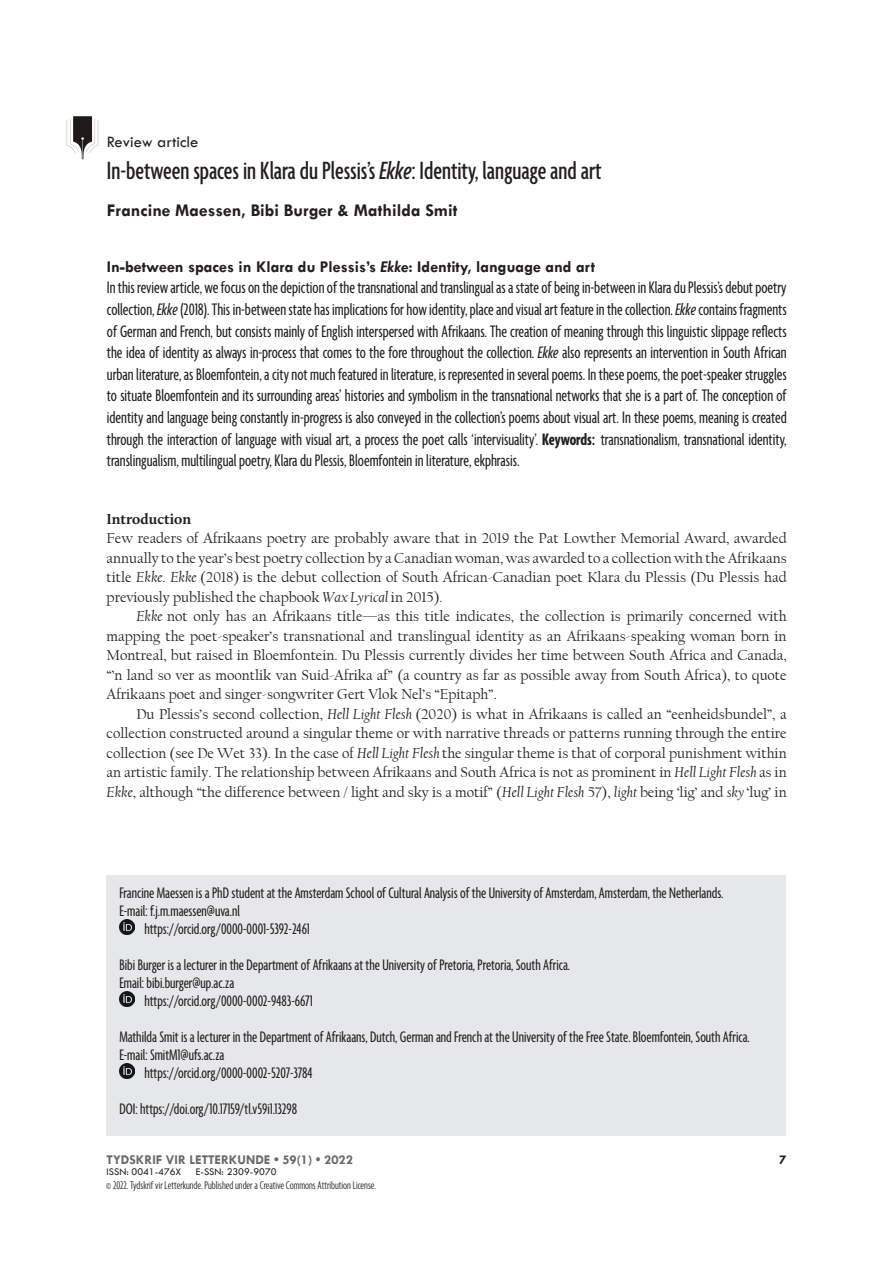
<style>
.page{position:relative;width:893px;height:1263px;background:#fff}
.page>*{position:absolute;margin:0;border:0;box-sizing:border-box;transform-origin:0 0}
.Heading_1{font:500 extra-condensed 27px "Agenda";color:#231f20}
.Abstract{font:extra-condensed 18px/21.6px "Agenda";color:#231f20;text-align:justify}
.t1{font:700 18px "Tw Cen";color:#231f20}
.Bio{font:extra-condensed 16.5px "Agenda";color:#231f20}
.blok_paragraaf{font:700 16.5px "Tw Cen";color:#231f20}
.Heading_1-2{font:16.5px "Tw Cen";color:#231f20}
.Indent_parag{font:15px/19.5px "Californian FB";color:#231f20;text-align:justify}
.blok_paragraaf-2{font:15px/19.5px "Californian FB";color:#231f20;text-align:justify}
.blok_paragraaf-3{font:700 15px "Calluna";color:#231f20}
.t2{font:700 13.5px "Tw Cen";color:#69696c}
.t3{font:700 13.5px "Tw Cen";color:#231f20}
.Bio-2{font:300 extra-condensed 12px "Agenda";color:#231f20}
.t4{font:10.5px "Tw Cen";color:#231f20}
.s1{font-family:"Agenda Medium Extra Cond";font-weight:400;font-style:italic;font-stretch:normal}
.s2{font-style:italic}
.s3{font-family:"Agenda Regular Extra Cond";font-style:italic;font-stretch:normal}
.s4{font-weight:700}
</style>
<div class="page">
<div style="left:107px;top:875px;width:679px;height:260px;background:#e6e7e9"></div>
<img style="left:120px;top:920px;width:14px;height:14px">
<img style="left:120px;top:992px;width:14px;height:14px">
<img style="left:120px;top:1064px;width:14px;height:14px">
<img style="left:66px;top:116px;width:33px;height:43px">
<p class="Heading_1-2" style="left:107px;top:132px;width:93px">Review article</p>
<p class="Heading_1" style="left:107px;top:156px;width:496px">In-between spaces in Klara du Plessis’s <span class="s1">Ekke</span>: Identity, language and art</p>
<p class="t1" style="left:107px;top:199px;width:352px">Francine Maessen, Bibi Burger &amp; Mathilda Smit</p>
<p class="blok_paragraaf" style="left:107px;top:257px;width:490px">In-between spaces in Klara du Plessis’s <span class="s2">Ekke</span>: Identity, language and art</p>
<p class="Abstract" style="left:107px;top:278px;width:681px">In this review article, we focus on the depiction of the transnational and translingual as a state of being in-between in Klara du Plessis’s debut poetry collection, <span class="s3">Ekke</span> (2018). This in-between state has implications for how identity, place and visual art feature in the collection. <span class="s3">Ekke</span> contains fragments of German and French, but consists mainly of English interspersed with Afrikaans. The creation of meaning through this linguistic slippage reflects the idea of identity as always in-process that comes to the fore throughout the collection. <span class="s3">Ekke</span> also represents an intervention in South African urban literature, as Bloemfontein, a city not much featured in literature, is represented in several poems. In these poems, the poet-speaker struggles to situate Bloemfontein and its surrounding areas’ histories and symbolism in the transnational networks that she is a part of. The conception of identity and language being constantly in-progress is also conveyed in the collection’s poems about visual art. In these poems, meaning is created through the interaction of language with visual art, a process the poet calls ‘intervisuality’. <span class="s4">Keywords:</span> transnationalism, transnational identity, translingualism, multilingual poetry, Klara du Plessis, Bloemfontein in literature, ekphrasis.</p>
<p class="blok_paragraaf-3" style="left:107px;top:509px;width:86px">Introduction</p>
<p class="blok_paragraaf-2" style="left:107px;top:529px;width:682px">Few readers of Afrikaans poetry are probably aware that in 2019 the Pat Lowther Memorial Award, awarded annually to the year’s best poetry collection by a Canadian woman, was awarded to a collection with the Afrikaans title <span class="s2">Ekke</span>. <span class="s2">Ekke</span> (2018) is the debut collection of South African-Canadian poet Klara du Plessis (Du Plessis had previously published the chapbook <span class="s2">Wax Lyrical</span> in 2015).</p>
<p class="Indent_parag" style="left:107px;top:607px;width:682px;text-indent:30px"><span class="s2">Ekke</span> not only has an Afrikaans title—as this title indicates, the collection is primarily concerned with mapping the poet-speaker’s transnational and translingual identity as an Afrikaans-speaking woman born in Montreal, but raised in Bloemfontein. Du Plessis currently divides her time between South Africa and Canada, “’n land so ver as moontlik van Suid-Afrika af” (a country as far as possible away from South Africa), to quote Afrikaans poet and singer-songwriter Gert Vlok Nel’s “Epitaph”.</p>
<p class="Indent_parag" style="left:107px;top:704px;width:682px;text-indent:30px">Du Plessis’s second collection, <span class="s2">Hell Light Flesh</span> (2020) is what in Afrikaans is called an “eenheidsbundel”, a collection constructed around a singular theme or with narrative threads or patterns running through the entire collection (see De Wet 33). In the case of <span class="s2">Hell Light Flesh</span> the singular theme is that of corporal punishment within an artistic family. The relationship between Afrikaans and South Africa is not as prominent in <span class="s2">Hell Light Flesh</span> as in <span class="s2">Ekke</span>, although “the difference between / light and sky is a motif” (<span class="s2">Hell Light Flesh</span> 57), <span class="s2">light</span> being ‘lig’ and <span class="s2">sky</span> ‘lug’ in</p>
<p class="Bio" style="left:119px;top:884px;width:606px">Francine Maessen is a PhD student at the Amsterdam School of Cultural Analysis of the University of Amsterdam, Amsterdam, the Netherlands.</p>
<p class="Bio" style="left:119px;top:902px;width:122px">E-mail: f.j.m.maessen@uva.nl</p>
<p class="Bio" style="left:144px;top:920px;width:167px">https://orcid.org/0000-0001-5392-2461</p>
<p class="Bio" style="left:119px;top:956px;width:452px">Bibi Burger is a lecturer in the Department of Afrikaans at the University of Pretoria, Pretoria, South Africa.</p>
<p class="Bio" style="left:119px;top:974px;width:116px">Email: bibi.burger@up.ac.za</p>
<p class="Bio" style="left:144px;top:992px;width:170px">https://orcid.org/0000-0002-9483-6671</p>
<p class="Bio" style="left:119px;top:1028px;width:632px">Mathilda Smit is a lecturer in the Department of Afrikaans, Dutch, German and French at the University of the Free State. Bloemfontein, South Africa.</p>
<p class="Bio" style="left:119px;top:1046px;width:107px">E-mail: SmitM1@ufs.ac.za</p>
<p class="Bio" style="left:144px;top:1064px;width:170px">https://orcid.org/0000-0002-5207-3784</p>
<p class="Bio" style="left:119px;top:1100px;width:179px">DOI: https://doi.org/10.17159/tl.v59i1.13298</p>
<p class="t2" style="left:107px;top:1152px;width:248px">TYDSKRIF VIR LETTERKUNDE • 59(1) • 2022</p>
<p class="t4" style="left:107px;top:1166px;width:76px">ISSN: 0041-476X</p>
<p class="t4" style="left:196px;top:1166px;width:82px">E-SSN: 2309-9070</p>
<p class="Bio-2" style="left:106px;top:1179px;width:271px">© 2022. Tydskrif vir Letterkunde. Published under a Creative Commons Attribution License.</p>
<p class="t3" style="left:779px;top:1152px;width:9px">7</p>
</div>
